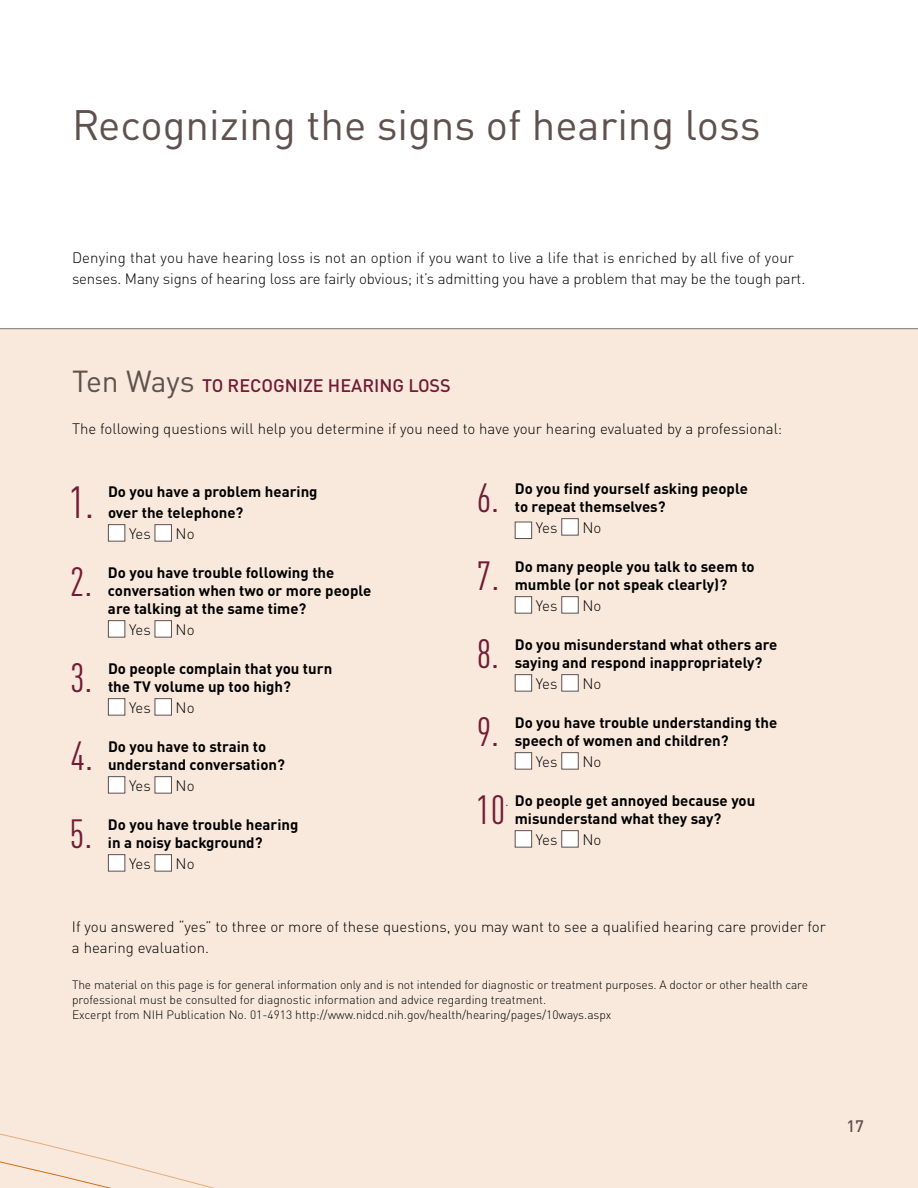
<style>
.page{position:relative;width:918px;height:1188px;background:#fff}
.page>*{position:absolute;margin:0;border:0;box-sizing:border-box;transform-origin:0 0}
.t1{font:condensed 44.55px "DINOT";color:#731b36}
.t2{font:42px "DINOT";color:#5e514e}
.t3{font:condensed 40.35px "DINOT";color:#731b36}
.t4{font:500 18px "DINOT";color:#731b36}
.t5{font:500 16.5px "DINOT";color:#5e514e}
.t6{font:700 15px/18px "DINOT";color:#000}
.t7{font:300 15px/21px "DINOT";color:#000}
.t8{font:300 12px/15px "DINOT";letter-spacing:-.01em;color:#000}
.s1{font-weight:400;font-size:30px;color:#5e514e}
.s2{font-weight:400;font-stretch:condensed;color:#731b36}
</style>
<div class="page">
<div style="left:0;top:328px;width:918px;height:860px;background:#f9e9dc"></div>
<svg style="left:0;top:1133px;width:215px;height:55px"></svg>
<div style="left:108px;top:524px;width:17px;height:18px;background:#fff;border:1px solid #5e514e"></div>
<div style="left:155px;top:524px;width:17px;height:18px;background:#fff;border:1px solid #5e514e"></div>
<div style="left:108px;top:620px;width:17px;height:18px;background:#fff;border:1px solid #5e514e"></div>
<div style="left:155px;top:620px;width:17px;height:18px;background:#fff;border:1px solid #5e514e"></div>
<div style="left:108px;top:698px;width:17px;height:18px;background:#fff;border:1px solid #5e514e"></div>
<div style="left:155px;top:698px;width:17px;height:18px;background:#fff;border:1px solid #5e514e"></div>
<div style="left:108px;top:776px;width:17px;height:18px;background:#fff;border:1px solid #5e514e"></div>
<div style="left:155px;top:776px;width:17px;height:18px;background:#fff;border:1px solid #5e514e"></div>
<div style="left:108px;top:854px;width:17px;height:18px;background:#fff;border:1px solid #5e514e"></div>
<div style="left:155px;top:854px;width:17px;height:18px;background:#fff;border:1px solid #5e514e"></div>
<div style="left:515px;top:522px;width:17px;height:17px;background:#fff;border:1px solid #5e514e"></div>
<div style="left:561px;top:518px;width:18px;height:18px;background:#fff;border:1px solid #5e514e"></div>
<div style="left:515px;top:596px;width:17px;height:18px;background:#fff;border:1px solid #5e514e"></div>
<div style="left:561px;top:596px;width:18px;height:18px;background:#fff;border:1px solid #5e514e"></div>
<div style="left:515px;top:674px;width:17px;height:18px;background:#fff;border:1px solid #5e514e"></div>
<div style="left:561px;top:674px;width:18px;height:18px;background:#fff;border:1px solid #5e514e"></div>
<div style="left:515px;top:752px;width:17px;height:18px;background:#fff;border:1px solid #5e514e"></div>
<div style="left:561px;top:752px;width:18px;height:18px;background:#fff;border:1px solid #5e514e"></div>
<div style="left:515px;top:830px;width:17px;height:18px;background:#fff;border:1px solid #5e514e"></div>
<div style="left:561px;top:830px;width:18px;height:18px;background:#fff;border:1px solid #5e514e"></div>
<hr style="left:0;top:328px;width:918px;height:1px;background:#7d7971">
<h2 class="t2" style="left:72px;top:99px;width:690px">Recognizing the signs of hearing loss</h2>
<p class="t7" style="left:72px;top:247px;width:735px">Denying that you have hearing loss is not an option if you want to live a life that is enriched by all five of your senses. Many signs of hearing loss are fairly obvious; it’s admitting you have a problem that may be the tough part.</p>
<p class="t4" style="left:72px;top:374px;width:380px"><span class="s1">Ten Ways</span> TO RECOGN IZE H EARIN G LOSS</p>
<p class="t7" style="left:72px;top:418px;width:712px">The following questions will help you determine if you need to have your hearing evaluated by a professional:</p>
<h1 class="t1" style="left:69px;top:477px;width:26px">1.</h1>
<p class="t6" style="left:108px;top:481px;width:211px;line-height:21px">Do you have a problem hearing over the telephone?</p>
<p class="t7" style="left:129px;top:523px;width:23px">Yes</p>
<p class="t7" style="left:176px;top:523px;width:20px">No</p>
<h3 class="t3" style="left:70px;top:559px;width:24px">2.</h3>
<p class="t6" style="left:108px;top:563px;width:265px">Do you have trouble following the conversation when two or more people are talking at the same time?</p>
<p class="t7" style="left:129px;top:619px;width:23px">Yes</p>
<p class="t7" style="left:176px;top:619px;width:20px">No</p>
<h3 class="t3" style="left:70px;top:655px;width:24px">3.</h3>
<p class="t6" style="left:108px;top:659px;width:226px">Do people complain that you turn the TV volume up too high?</p>
<p class="t7" style="left:129px;top:697px;width:23px">Yes</p>
<p class="t7" style="left:176px;top:697px;width:20px">No</p>
<h3 class="t3" style="left:71px;top:733px;width:24px">4.</h3>
<p class="t6" style="left:108px;top:737px;width:178px">Do you have to strain to understand conversation?</p>
<p class="t7" style="left:129px;top:775px;width:23px">Yes</p>
<p class="t7" style="left:176px;top:775px;width:20px">No</p>
<h3 class="t3" style="left:70px;top:811px;width:24px">5.</h3>
<p class="t6" style="left:108px;top:815px;width:192px">Do you have trouble hearing in a noisy background?</p>
<p class="t7" style="left:129px;top:853px;width:23px">Yes</p>
<p class="t7" style="left:176px;top:853px;width:20px">No</p>
<h3 class="t3" style="left:477px;top:475px;width:24px">6.</h3>
<p class="t6" style="left:515px;top:479px;width:235px">Do you find yourself asking people to repeat themselves?</p>
<p class="t7" style="left:536px;top:517px;width:23px">Yes</p>
<p class="t7" style="left:582px;top:517px;width:20px">No</p>
<h3 class="t3" style="left:477px;top:553px;width:24px">7.</h3>
<p class="t6" style="left:515px;top:557px;width:241px">Do many people you talk to seem to mumble (or not speak clearly)?</p>
<p class="t7" style="left:536px;top:595px;width:23px">Yes</p>
<p class="t7" style="left:582px;top:595px;width:20px">No</p>
<h3 class="t3" style="left:477px;top:631px;width:24px">8.</h3>
<p class="t6" style="left:515px;top:635px;width:264px">Do you misunderstand what others are saying and respond inappropriately?</p>
<p class="t7" style="left:536px;top:673px;width:23px">Yes</p>
<p class="t7" style="left:582px;top:673px;width:20px">No</p>
<h3 class="t3" style="left:477px;top:709px;width:24px">9.</h3>
<p class="t6" style="left:515px;top:713px;width:264px">Do you have trouble understanding the speech of women and children?</p>
<p class="t7" style="left:536px;top:751px;width:23px">Yes</p>
<p class="t7" style="left:582px;top:751px;width:20px">No</p>
<h3 class="t3" style="left:476px;top:787px;width:31px">10</h3>
<p class="t6" style="left:515px;top:791px;width:242px;text-indent:-9px"><span class="s2">.</span> Do people get annoyed because you misunderstand what they say?</p>
<p class="t7" style="left:536px;top:829px;width:23px">Yes</p>
<p class="t7" style="left:582px;top:829px;width:20px">No</p>
<p class="t7" style="left:72px;top:916px;width:755px">If you answered “yes” to three or more of these questions, you may want to see a qualified hearing care provider for a hearing evaluation.</p>
<p class="t8" style="left:72px;top:977px;width:738px">The material on this page is for general information only and is not intended for diagnostic or treatment purposes. A doctor or other health care professional must be consulted for diagnostic information and advice regarding treatment.<br>Excerpt from NIH Publication No. 01-4913 http://www.nidcd.nih.gov/health/hearing/pages/10ways.aspx</p>
<p class="t5" style="left:846px;top:1116px;width:19px">17</p>
</div>
